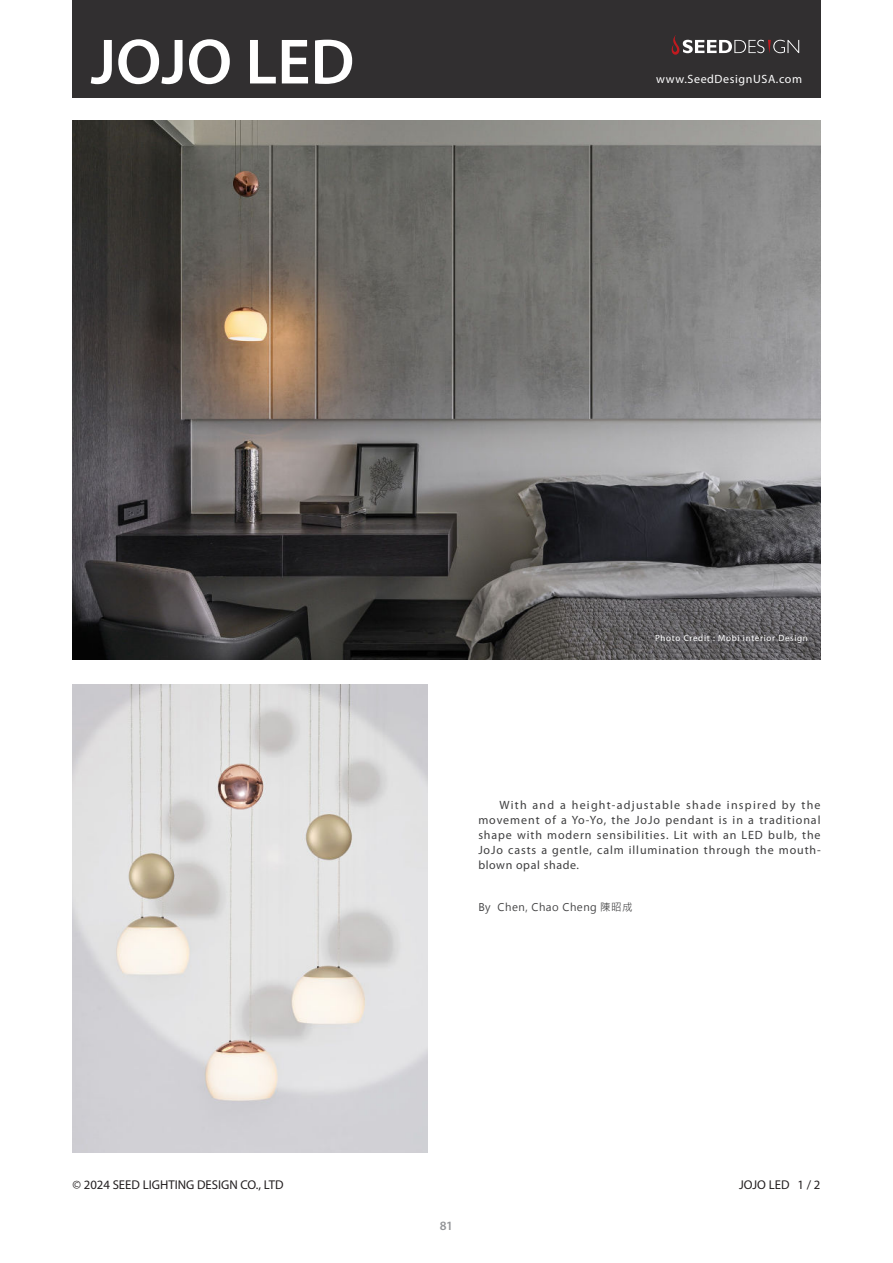
<style>
.page{position:relative;width:893px;height:1263px;background:#fff}
.page>*{position:absolute;margin:0;border:0;box-sizing:border-box;transform-origin:0 0}
.t1{font:600 64.5px "Myriad Pro";color:#fff}
.t2{font:12.75px "Myriad Pro";color:#231f20}
.t3{font:600 12.75px "Myriad Pro";color:#939598}
.t4{font:12px/15px "Myriad Pro";letter-spacing:.07em;color:#3e3e3f;text-align:justify}
.t5{font:12px "Myriad Pro";letter-spacing:.05em;color:#fff}
.t6{font:10.5px "Microsoft Jheng Hei";letter-spacing:.05em;color:#3e3e3f}
.t7{font:9px "Myriad Pro";letter-spacing:.075em;color:#fff}
.s1{color:#fff}
</style>
<div class="page">
<div style="left:72px;top:0;width:749px;height:98px;background:#312f30"></div>
<svg style="left:671px;top:35px;width:128px;height:20px"></svg>
<img style="left:72px;top:120px;width:748px;height:539px">
<img style="left:72px;top:685px;width:355px;height:468px">
<h1 class="t1" style="left:91px;top:23px;width:265px">JOJO LED</h1>
<p class="t5" style="left:656px;top:75px;width:147px">www.SeedDesignUSA.com</p>
<p class="t2" style="left:72px;top:1180px;width:215px">© 2024 SEED LIGHTING DESIGN CO., LTD<span class="s1">.</span></p>
<p class="t7" style="left:655px;top:634px;width:154px">Photo Credit : Mobi interior Design</p>
<p class="t4" style="left:478px;top:799px;width:344px;text-indent:21px">With and a height-adjustable shade inspired by the movement of a Yo-Yo, the JoJo pendant is in a traditional shape with modern sensibilities. Lit with an LED bulb, the JoJo casts a gentle, calm illumination through the mouth&shy;blown opal shade.</p>
<p class="t6" style="left:478px;top:900px;width:156px">By Chen, Chao Cheng 陳昭成</p>
<p class="t3" style="left:440px;top:1218px;width:15px">81</p>
<p class="t2" style="left:739px;top:1180px;width:83px">JOJO LED 1 / 2</p>
</div>
